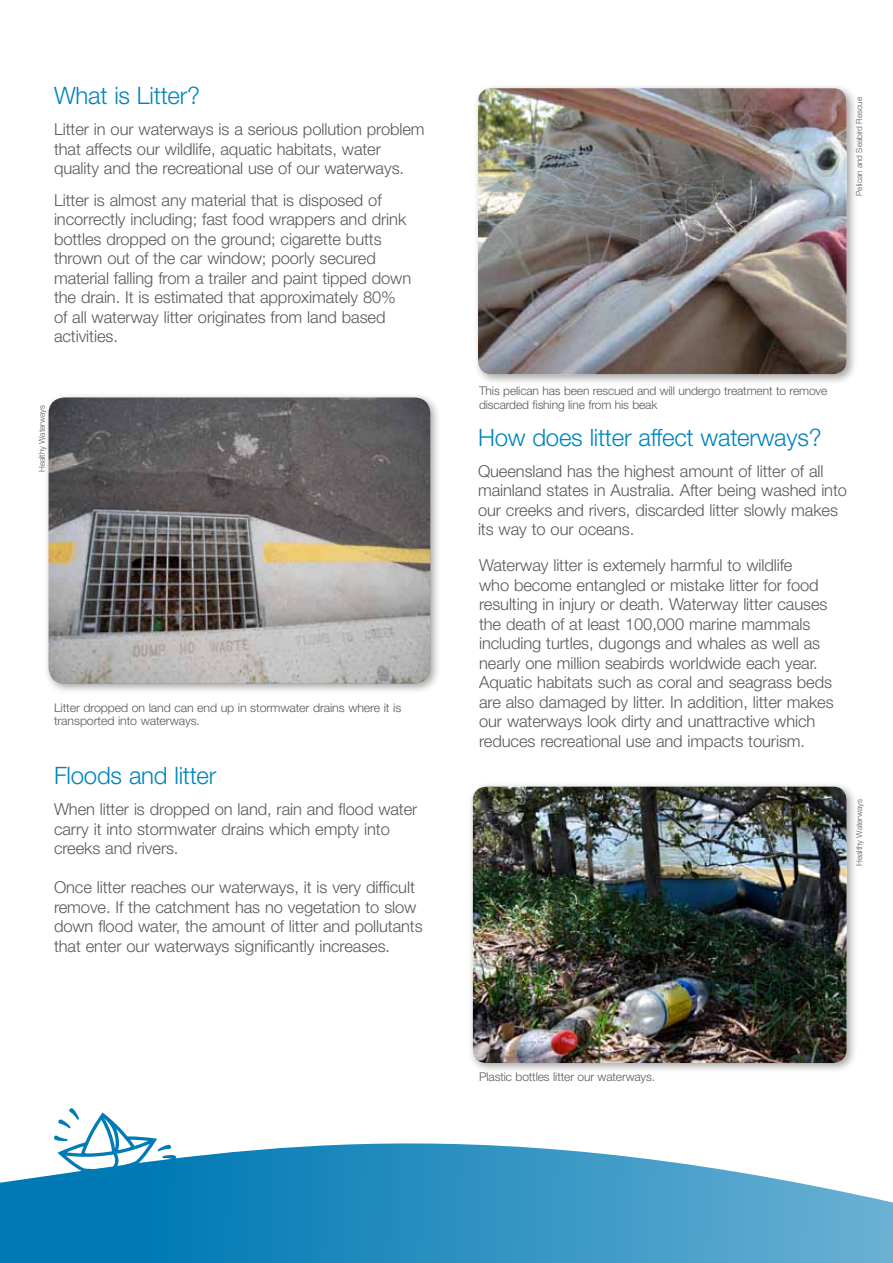
<style>
.page{position:relative;width:893px;height:1263px;background:#fff}
.page>*{position:absolute;margin:0;border:0;box-sizing:border-box;transform-origin:0 0}
.t1{font:300 24px "Helvetica Neue";letter-spacing:-.01em;color:#0084bd}
.t2{font:300 16.5px/19.5px "Helvetica Neue";letter-spacing:-.005em;color:#58595b}
.t3{font:300 12px/13.5px "Helvetica Neue";letter-spacing:-.01em;color:#58595b}
.t4{font:300 8.25px "Helvetica Neue";letter-spacing:-.01em;color:#58595b}
</style>
<div class="page">
<svg style="left:0;top:1143px;width:893px;height:120px;background:#459ec8"></svg>
<svg style="left:53px;top:1108px;width:124px;height:65px"></svg>
<div style="left:43px;top:392px;width:398px;height:303px;background:#000;opacity:.35"></div>
<img style="left:49px;top:398px;width:381px;height:285px">
<div style="left:473px;top:83px;width:385px;height:302px;background:#000;opacity:.35"></div>
<img style="left:478px;top:88px;width:369px;height:286px">
<div style="left:468px;top:781px;width:390px;height:293px;background:#000;opacity:.35"></div>
<img style="left:473px;top:787px;width:374px;height:276px">
<h1 class="t1" style="left:54px;top:81px;width:147px">What is Litter?</h1>
<p class="t2" style="left:54px;top:119px;width:372px">Litter in our waterways is a serious pollution problem that affects our wildlife, aquatic habitats, water quality and the recreational use of our waterways.</p>
<p class="t2" style="left:54px;top:190px;width:359px">Litter is almost any material that is disposed of incorrectly including; fast food wrappers and drink bottles dropped on the ground; cigarette butts thrown out of the car window; poorly secured material falling from a trailer and paint tipped down the drain. It is estimated that approximately 80% of all waterway litter originates from land based activities.</p>
<p class="t4" style="left:37px;top:472px;width:68px;rotate:-90deg">Healthy Waterways</p>
<p class="t3" style="left:54px;top:700px;width:349px">Litter dropped on land can end up in stormwater drains where it is transported into waterways.</p>
<h1 class="t1" style="left:54px;top:760px;width:164px">Floods and litter</h1>
<p class="t2" style="left:54px;top:799px;width:365px">When litter is dropped on land, rain and flood water carry it into stormwater drains which empty into creeks and rivers.</p>
<p class="t2" style="left:54px;top:877px;width:370px">Once litter reaches our waterways, it is very difficult remove. If the catchment has no vegetation to slow down flood water, the amount of litter and pollutants that enter our waterways significantly increases.</p>
<p class="t4" style="left:854px;top:196px;width:100px;rotate:-90deg">Pelican and Seabird Rescue</p>
<p class="t3" style="left:479px;top:384px;width:350px">This pelican has been rescued and will undergo treatment to remove discarded fishing line from his beak</p>
<h1 class="t1" style="left:478px;top:423px;width:345px">How does litter affect waterways?</h1>
<p class="t2" style="left:478px;top:460px;width:371px">Queensland has the highest amount of litter of all mainland states in Australia. After being washed into our creeks and rivers, discarded litter slowly makes its way to our oceans.</p>
<p class="t2" style="left:479px;top:555px;width:356px">Waterway litter is extemely harmful to wildlife<br>who become entangled or mistake litter for food resulting in injury or death. Waterway litter causes the death of at least 100,000 marine mammals including turtles, dugongs and whales as well as nearly one million seabirds worldwide each year.<br>Aquatic habitats such as coral and seagrass beds are also damaged by litter. In addition, litter makes our waterways look dirty and unattractive which reduces recreational use and impacts tourism.</p>
<p class="t4" style="left:854px;top:866px;width:68px;rotate:-90deg">Healthy Waterways</p>
<p class="t3" style="left:479px;top:1070px;width:177px">Plastic bottles litter our waterways.</p>
</div>
